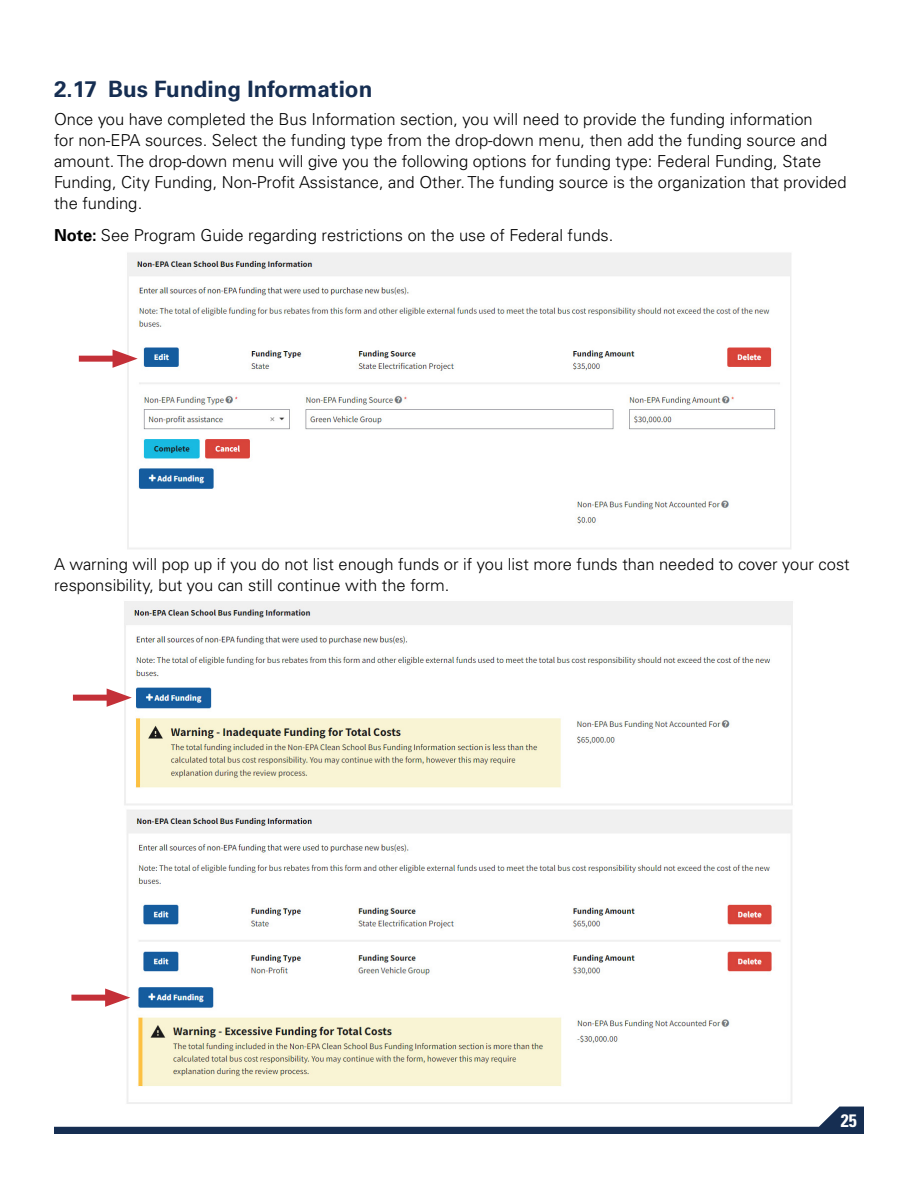
<style>
.page{position:relative;width:918px;height:1188px;background:#fff}
.page>*{position:absolute;margin:0;border:0;box-sizing:border-box;transform-origin:0 0}
.t1{font:700 22.5px "Univers LT Std";color:#162e52}
.t2{font:700 condensed 18px "Univers LT Std";color:#fff}
.t3{font:300 16.5px/21px "Univers LT Std";color:#000}
.s1{font-weight:700}
</style>
<div class="page">
<svg style="left:54px;top:1107px;width:810px;height:27px"></svg>
<img style="left:127px;top:253px;width:664px;height:296px">
<div style="left:79px;top:356px;width:44px;height:6px;background:#c43038"></div>
<svg style="left:113px;top:349px;width:25px;height:19px"></svg>
<img style="left:124px;top:601px;width:669px;height:503px">
<div style="left:73px;top:695px;width:44px;height:6px;background:#c43038"></div>
<svg style="left:107px;top:688px;width:25px;height:19px"></svg>
<div style="left:71px;top:995px;width:45px;height:6px;background:#c43038"></div>
<svg style="left:105px;top:988px;width:25px;height:19px"></svg>
<p class="t1" style="left:54px;top:76px;width:320px">2.17 Bus Funding Information</p>
<p class="t3" style="left:54px;top:109px;width:794px">Once you have completed the Bus Information section, you will need to provide the funding information<br>for non-EPA sources. Select the funding type from the drop-down menu, then add the funding source and amount. The drop-down menu will give you the following options for funding type: Federal Funding, State Funding, City Funding, Non-Proft Assistance, and Other. The funding source is the organization that provided the funding.</p>
<p class="t3" style="left:54px;top:225px;width:561px"><span class="s1">Note:</span> See Program Guide regarding restrictions on the use of Federal funds.</p>
<p class="t3" style="left:54px;top:554px;width:797px">A warning will pop up if you do not list enough funds or if you list more funds than needed to cover your cost responsibility, but you can still continue with the form.</p>
<p class="t2" style="left:841px;top:1109px;width:17px">25</p>
</div>
